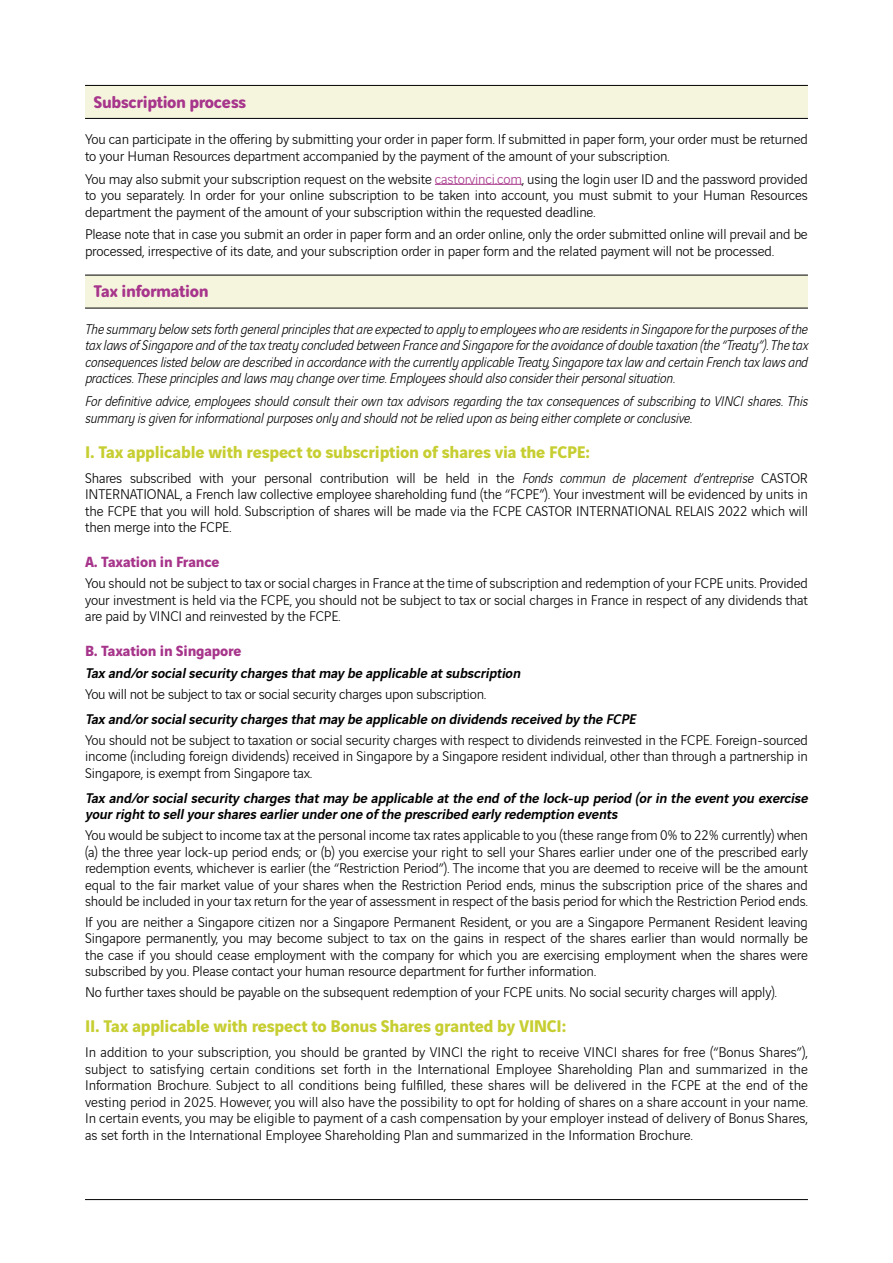
<style>
.page{position:relative;width:893px;height:1263px;background:#fff}
.page>*{position:absolute;margin:0;border:0;box-sizing:border-box;transform-origin:0 0}
.t1{font:700 18px "Vinci Sans";letter-spacing:-.01em;color:#c7ce31}
.t2{font:700 18px "Vinci Rounded";letter-spacing:-.02em;color:#a7358b}
.t3{font:700 15.75px "Vinci Sans";letter-spacing:-.01em;color:#a7358b}
.t4{font:300 15px/16.5px "Vinci Sans";letter-spacing:-.01em;color:#000;text-align:justify}
.t5{font:italic 300 15px/16.5px "Vinci Sans";letter-spacing:-.01em;color:#000;text-align:justify}
.t6{font:italic 500 15px/16.5px "Vinci Sans";color:#000}
.s1{color:#a7358b}
.s2{font-style:italic}
</style>
<div class="page">
<hr style="left:85px;top:1199px;width:723px;height:1px;background:#000">
<hr style="left:435px;top:184px;width:87px;height:1px;background:#a7358b">
<div style="left:85px;top:85px;width:723px;height:33px;background:#f5f5de"></div>
<hr style="left:85px;top:85px;width:723px;height:1px;background:#000">
<hr style="left:85px;top:118px;width:723px;height:1px;background:#000">
<div style="left:85px;top:275px;width:723px;height:33px;background:#f5f5de"></div>
<hr style="left:85px;top:275px;width:723px;height:1px;background:#000">
<hr style="left:85px;top:308px;width:723px;height:1px;background:#000">
<p class="t2" style="left:94px;top:89px;width:154px">Subscription process</p>
<p class="t4" style="left:85px;top:130px;width:724px">You can participate in the offering by submitting your order in paper form. If submitted in paper form, your order must be returned to your Human Resources department accompanied by the payment of the amount of your subscription.</p>
<p class="t4" style="left:85px;top:169px;width:724px">You may also submit your subscription request on the website <span class="s1">castor.vinci.com</span>, using the login user ID and the password provided to you separately. In order for your online subscription to be taken into account, you must submit to your Human Resources department the payment of the amount of your subscription within the requested deadline.</p>
<p class="t4" style="left:85px;top:225px;width:724px">Please note that in case you submit an order in paper form and an order online, only the order submitted online will prevail and be processed, irrespective of its date, and your subscription order in paper form and the related payment will not be processed.</p>
<p class="t2" style="left:94px;top:278px;width:117px">Tax information</p>
<p class="t5" style="left:85px;top:319px;width:724px">The summary below sets forth general principles that are expected to apply to employees who are residents in Singapore for the purposes of the tax laws of Singapore and of the tax treaty concluded between France and Singapore for the avoidance of double taxation (the “Treaty”). The tax consequences listed below are described in accordance with the currently applicable Treaty, Singapore tax law and certain French tax laws and practices. These principles and laws may change over time. Employees should also consider their personal situation.</p>
<p class="t5" style="left:85px;top:392px;width:724px">For definitive advice, employees should consult their own tax advisors regarding the tax consequences of subscribing to VINCI shares. This summary is given for informational purposes only and should not be relied upon as being either complete or conclusive.</p>
<p class="t1" style="left:85px;top:437px;width:507px">I. Tax applicable with respect to subscription of shares via the FCPE:</p>
<p class="t4" style="left:85px;top:468px;width:724px">Shares subscribed with your personal contribution will be held in the <span class="s2">Fonds commun de placement d’entreprise</span> CASTOR INTERNATIONAL, a French law collective employee shareholding fund (the “FCPE”). Your investment will be evidenced by units in the FCPE that you will hold. Subscription of shares will be made via the FCPE CASTOR INTERNATIONAL RELAIS 2022 which will then merge into the FCPE.</p>
<p class="t3" style="left:85px;top:550px;width:136px">A. Taxation in France</p>
<p class="t4" style="left:85px;top:574px;width:724px">You should not be subject to tax or social charges in France at the time of subscription and redemption of your FCPE units. Provided your investment is held via the FCPE, you should not be subject to tax or social charges in France in respect of any dividends that are paid by VINCI and reinvested by the FCPE.</p>
<p class="t3" style="left:85px;top:638px;width:158px">B. Taxation in Singapore</p>
<p class="t6" style="left:85px;top:664px;width:440px">Taxand/orsocialsecuritychargesthatmaybe applicable atsubscription</p>
<p class="t4" style="left:85px;top:685px;width:403px">You will not be subject to tax or social security charges upon subscription.</p>
<p class="t6" style="left:85px;top:709px;width:556px">Taxand/orsocialsecuritychargesthatmaybe applicable on dividendsreceived bythe FCPE</p>
<p class="t4" style="left:85px;top:730px;width:724px">You should not be subject to taxation or social security charges with respect to dividends reinvested in the FCPE. Foreign-sourced income (including foreign dividends) received in Singapore by a Singapore resident individual, other than through a partnership in Singapore, is exempt from Singapore tax.</p>
<p class="t6" style="left:85px;top:788px;width:728px">Taxand/orsocialsecuritychargesthatmaybe applicable atthe end ofthe lock-up period (orin the eventyou exercise yourrightto sellyoursharesearlierunderone ofthe prescribed earlyredemption events</p>
<p class="t4" style="left:85px;top:826px;width:724px">You would be subject to income tax at the personal income tax rates applicable to you (these range from 0% to 22% currently) when (a) the three year lock-up period ends; or (b) you exercise your right to sell your Shares earlier under one of the prescribed early redemption events, whichever is earlier (the “Restriction Period”). The income that you are deemed to receive will be the amount equal to the fair market value of your shares when the Restriction Period ends, minus the subscription price of the shares and should be included in your tax return for the year of assessment in respect of the basis period for which the Restriction Period ends.</p>
<p class="t4" style="left:85px;top:912px;width:724px">If you are neither a Singapore citizen nor a Singapore Permanent Resident, or you are a Singapore Permanent Resident leaving Singapore permanently, you may become subject to tax on the gains in respect of the shares earlier than would normally be the case if you should cease employment with the company for which you are exercising employment when the shares were subscribed by you. Please contact your human resource department for further information.</p>
<p class="t4" style="left:85px;top:983px;width:693px">No further taxes should be payable on the subsequent redemption of your FCPE units. No social security charges will apply).</p>
<p class="t1" style="left:85px;top:1012px;width:483px">II. Tax applicable with respect to Bonus Shares granted by VINCI:</p>
<p class="t4" style="left:85px;top:1043px;width:724px">In addition to your subscription, you should be granted by VINCI the right to receive VINCI shares for free (“Bonus Shares”), subject to satisfying certain conditions set forth in the International Employee Shareholding Plan and summarized in the Information Brochure. Subject to all conditions being fulfilled, these shares will be delivered in the FCPE at the end of the vesting period in 2025. However, you will also have the possibility to opt for holding of shares on a share account in your name.<br>In certain events, you may be eligible to payment of a cash compensation by your employer instead of delivery of Bonus Shares, as set forth in the International Employee Shareholding Plan and summarized in the Information Brochure.</p>
</div>
